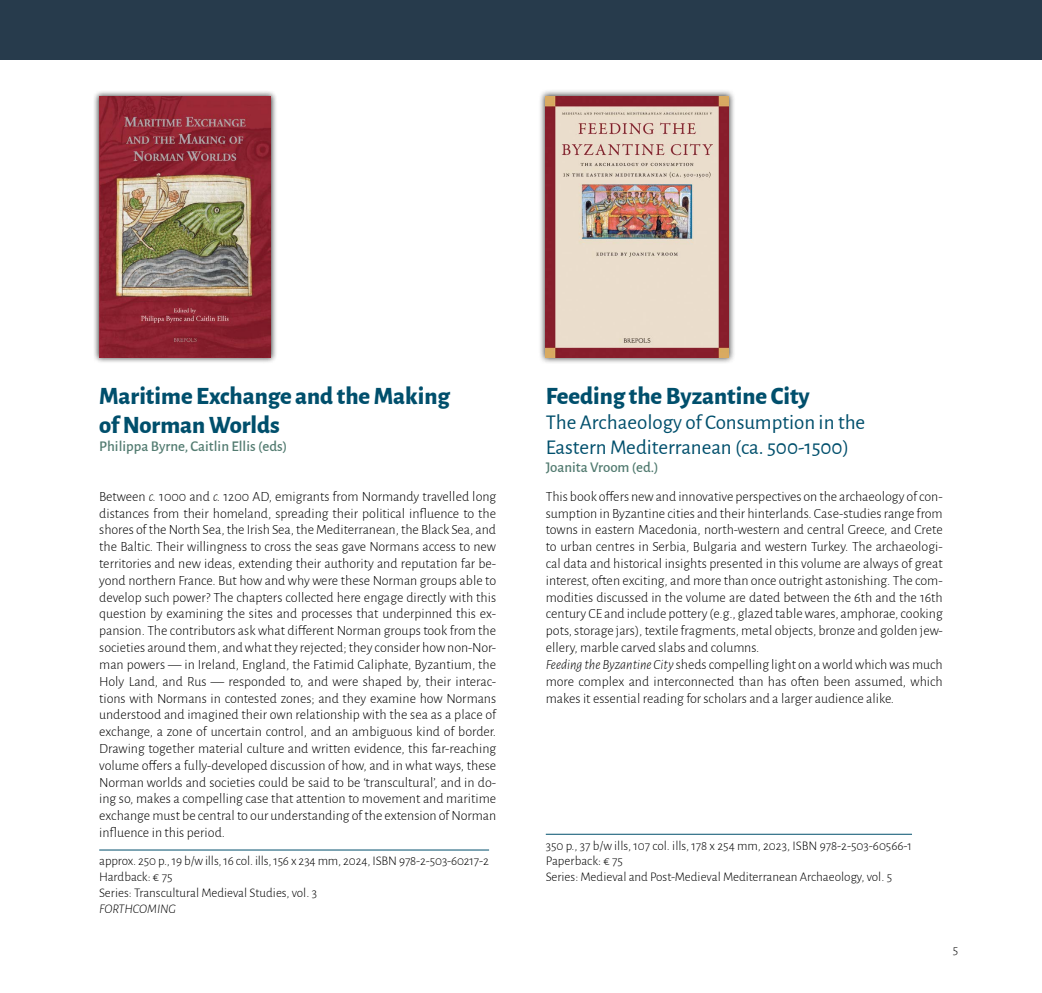
<style>
.page{position:relative;width:1042px;height:993px;background:#fff}
.page>*{position:absolute;margin:0;border:0;box-sizing:border-box;transform-origin:0 0}
.t1{font:800 24.5px/29.4px "Alegreya Sans";color:#004f6c}
.t2{font:21px/25.2px "Alegreya Sans";color:#004f6c}
.t3{font:500 14.88px "Alegreya Sans";color:#527b70}
.t4{font:300 14px/16.8px "Alegreya Sans";color:#000;text-align:justify}
.t5{font:300 13.12px/15.8px "Alegreya Sans";color:#000}
.t6{font:italic 300 13.12px "Alegreya Sans";letter-spacing:-.005em;color:#000}
.s1{font-style:italic}
</style>
<div class="page">
<div style="left:0;top:0;width:1042px;height:60px;background:#273b4c"></div>
<div style="left:93px;top:89px;width:184px;height:275px;background:#000;opacity:.75"></div>
<img style="left:99px;top:96px;width:172px;height:261px">
<hr style="left:99px;top:849px;width:390px;height:1px;background:#004f6c">
<div style="left:539px;top:89px;width:197px;height:275px;background:#000;opacity:.75"></div>
<img style="left:546px;top:96px;width:183px;height:261px">
<hr style="left:546px;top:833px;width:366px;height:1px;background:#004f6c">
<h1 class="t1" style="left:99px;top:379px;width:352px">Maritime Exchange and the Making of Norman Worlds</h1>
<p class="t3" style="left:99px;top:435px;width:189px">Philippa Byrne, Caitlin Ellis (eds)</p>
<p class="t4" style="left:99px;top:487px;width:398px">Between <span class="s1">c.</span> 1000 and <span class="s1">c.</span> 1200 AD, emigrants from Normandy travelled long distances from their homeland, spreading their political influence to the shores of the North Sea, the Irish Sea, the Mediterranean, the Black Sea, and the Baltic. Their willingness to cross the seas gave Normans access to new territories and new ideas, extending their authority and reputation far be&shy;yond northern France. But how and why were these Norman groups able to develop such power? The chapters collected here engage directly with this question by examining the sites and processes that underpinned this ex&shy;pansion. The contributors ask what different Norman groups took from the societies around them, and what they rejected; they consider how non-Nor&shy;man powers — in Ireland, England, the Fatimid Caliphate, Byzantium, the Holy Land, and Rus — responded to, and were shaped by, their interac&shy;tions with Normans in contested zones; and they examine how Normans understood and imagined their own relationship with the sea as a place of exchange, a zone of uncertain control, and an ambiguous kind of border.<br>Drawing together material culture and written evidence, this far-reaching volume offers a fully-developed discussion of how, and in what ways, these Norman worlds and societies could be said to be ‘transcultural’, and in do&shy;ing so, makes a compelling case that attention to movement and maritime exchange must be central to our understanding of the extension of Norman influence in this period.</p>
<p class="t5" style="left:99px;top:852px;width:391px">approx. 250 p., 19 b/w ills, 16 col. ills, 156 x 234 mm, 2024, ISBN 978-2-503-60217-2<br>Hardback: € 75<br>Series: Transcultural Medieval Studies, vol. 3</p>
<p class="t6" style="left:99px;top:899px;width:78px">FORTHCOMING</p>
<h1 class="t1" style="left:546px;top:379px;width:265px">Feeding the Byzantine City</h1>
<h2 class="t2" style="left:546px;top:408px;width:321px">The Archaeology of Consumption in the<br>Eastern Mediterranean (ca. 500-1500)</h2>
<p class="t3" style="left:546px;top:456px;width:114px">Joanita Vroom (ed.)</p>
<p class="t4" style="left:546px;top:487px;width:398px;text-align:left">This book offers new and innovative perspectives on the archaeology of con&shy;sumption in Byzantine cities and their hinterlands. Case-studies range from towns in eastern Macedonia, north-western and central Greece, and Crete to urban centres in Serbia, Bulgaria and western Turkey. The archaeologi&shy;cal data and historical insights presented in this volume are always of great interest, often exciting, and more than once outright astonishing. The com&shy;modities discussed in the volume are dated between the 6th and the 16th century CE and include pottery (e.g., glazed table wares, amphorae, cooking pots, storage jars), textile fragments, metal objects, bronze and golden jew&shy;ellery, marble carved slabs and columns.<br><span class="s1">Feeding the Byzantine City</span> sheds compelling light on a world which was much more complex and interconnected than has often been assumed, which makes it essential reading for scholars and a larger audience alike.</p>
<p class="t5" style="left:546px;top:836px;width:368px">350 p., 37 b/w ills, 107 col. ills, 178 x 254 mm, 2023, ISBN 978-2-503-60566-1<br>Paperback: € 75<br>Series: Medieval and Post-Medieval Mediterranean Archaeology, vol. 5</p>
<p class="t5" style="left:952px;top:940px;width:7px">5</p>
</div>
